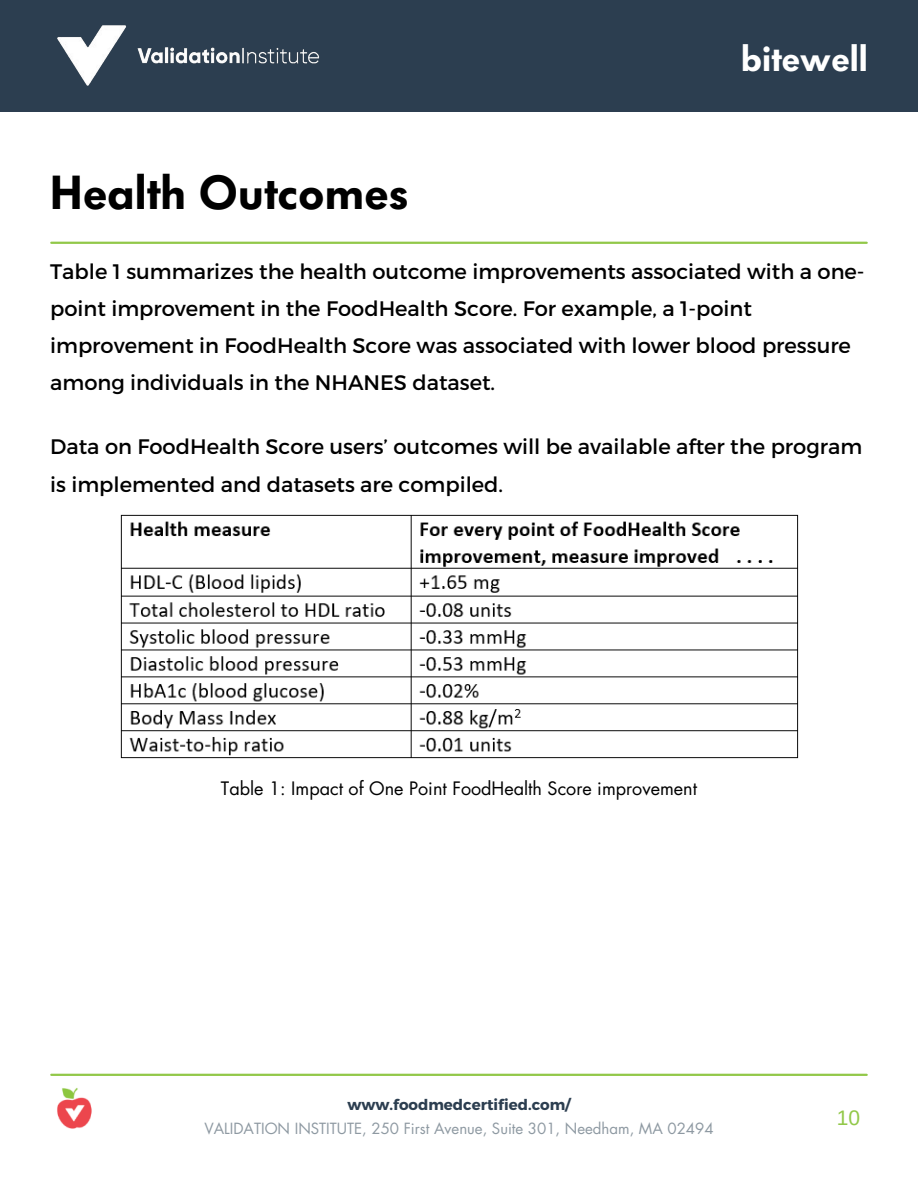
<style>
.page{position:relative;width:918px;height:1188px;background:#fff}
.page>*{position:absolute;margin:0;border:0;box-sizing:border-box;transform-origin:0 0}
.t1{font:600 47.25px "Futura BQ";color:#000}
.t2{font:600 36px "Futura BQ";color:#fff}
.t3{font:21px/37.2px "Montserrat";color:#000}
.t4{font:21px "Arimo";color:#92c849}
.t5{font:18px "Futura LT";color:#000}
.t6{font:15px "Futura LT";color:#8e99a2}
.t7{font:700 15px "Montserrat";color:#2c3e50}
</style>
<div class="page">
<div style="left:0;top:0;width:918px;height:112px;background:#2c3e50"></div>
<img style="left:57px;top:25px;width:263px;height:61px">
<hr style="left:51px;top:1074px;width:816px;height:2px;background:#92c849">
<hr style="left:51px;top:242px;width:816px;height:2px;background:#92c849">
<img style="left:57px;top:1088px;width:35px;height:41px">
<img style="left:120px;top:514px;width:679px;height:245px">
<h1 class="t1" style="left:50px;top:165px;width:360px">Health Outcomes</h1>
<h2 class="t2" style="left:741px;top:38px;width:128px">bitewell</h2>
<p class="t3" style="left:50px;top:252px;width:816px">Table 1 summarizes the health outcome improvements associated with a one&shy;point improvement in the FoodHealth Score. For example, a 1-point improvement in FoodHealth Score was associated with lower blood pressure among individuals in the NHANES dataset.</p>
<p class="t3" style="left:50px;top:427px;width:814px">Data on FoodHealth Score users’ outcomes will be available after the program is implemented and datasets are compiled.</p>
<p class="t5" style="left:221px;top:777px;width:478px">Table 1: Impact of One Point FoodHealth Score improvement</p>
<p class="t7" style="left:347px;top:1095px;width:225px">www.foodmedcertified.com/</p>
<p class="t6" style="left:204px;top:1119px;width:511px">VALIDATION INSTITUTE, 250 First Avenue, Suite 301, Needham, MA 02494</p>
<p class="t4" style="left:837px;top:1106px;width:25px">10</p>
</div>
